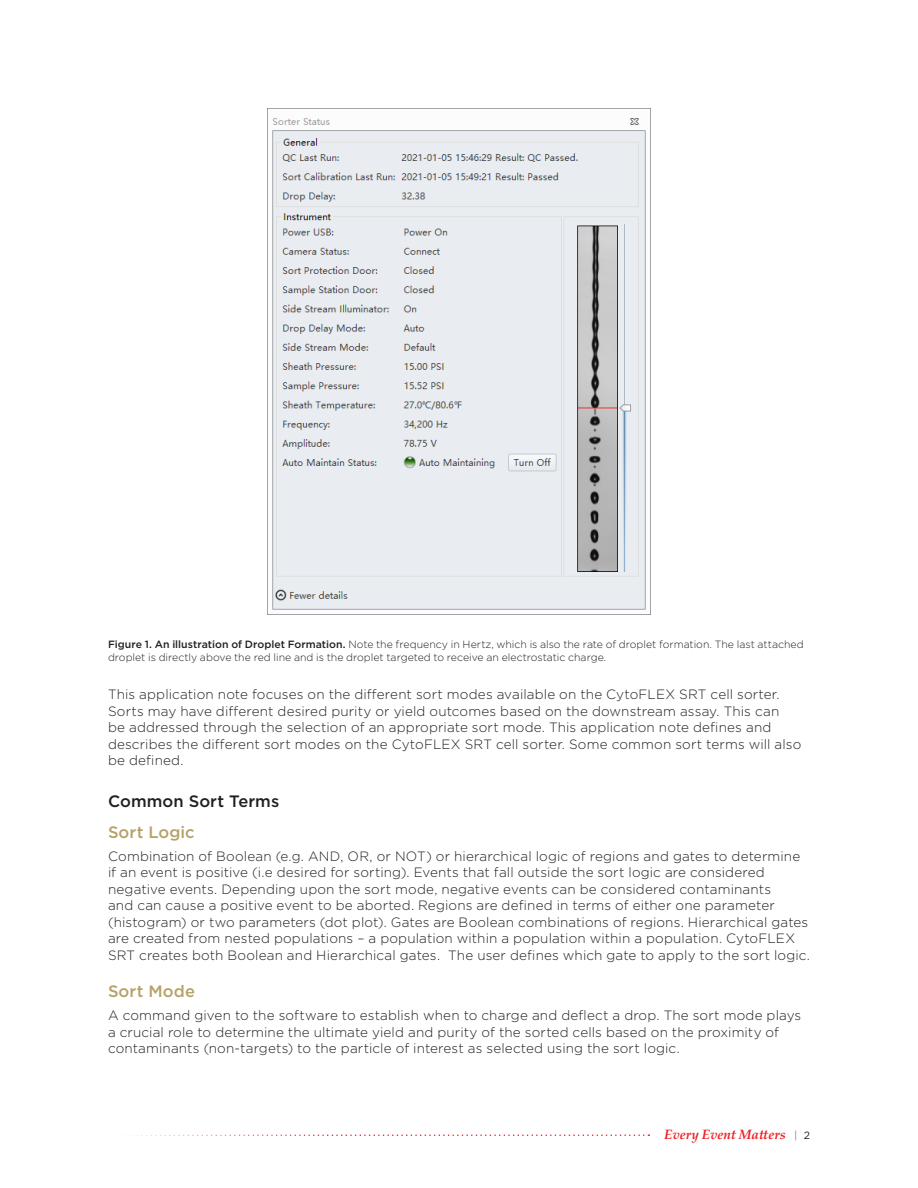
<style>
.page{position:relative;width:918px;height:1188px;background:#fff}
.page>*{position:absolute;margin:0;border:0;box-sizing:border-box;transform-origin:0 0}
.Doc_-_Subheader{font:500 16.5px "Gotham";letter-spacing:.005em;color:#b6a268}
.Doc_-_Body{font:500 16.5px "Gotham";letter-spacing:.005em;color:#231f20}
.Doc_-_Body-2{font:300 13.5px/16.5px "Gotham";letter-spacing:.01em;color:#231f20}
.t1{font:italic 700 13.5px "Palatino Linotype";letter-spacing:-.005em;color:#ee1d23}
.Doc_-_Caption{font:300 10.5px/12.6px "Gotham";color:#231f20}
.s1{font-weight:500}
.s2{font-family:"Gotham";font-weight:400;font-style:normal;font-size:10.5px;color:#7e868d}
.s3{font-family:"Gotham";font-weight:400;font-style:normal;font-size:10.5px;color:#231f20}
</style>
<div class="page">
<svg style="left:123px;top:1134px;width:526px;height:2px"></svg>
<img style="left:267px;top:108px;width:384px;height:506px">
<p class="Doc_-_Caption" style="left:108px;top:638px;width:697px"><span class="s1">Figure 1. An illustration of Droplet Formation.</span> Note the frequency in Hertz, which is also the rate of droplet formation. The last attached droplet is directly above the red line and is the droplet targeted to receive an electrostatic charge.</p>
<p class="Doc_-_Body-2" style="left:108px;top:686px;width:695px">This application note focuses on the different sort modes available on the CytoFLEX SRT cell sorter.<br>Sorts may have different desired purity or yield outcomes based on the downstream assay. This can<br>be addressed through the selection of an appropriate sort mode. This application note defines and describes the different sort modes on the CytoFLEX SRT cell sorter. Some common sort terms will also be defined.</p>
<p class="Doc_-_Body" style="left:108px;top:790px;width:173px">Common Sort Terms</p>
<p class="Doc_-_Subheader" style="left:108px;top:821px;width:88px">Sort Logic</p>
<p class="Doc_-_Body-2" style="left:108px;top:847px;width:704px">Combination of Boolean (e.g. AND, OR, or NOT) or hierarchical logic of regions and gates to determine if an event is positive (i.e desired for sorting). Events that fall outside the sort logic are considered negative events. Depending upon the sort mode, negative events can be considered contaminants<br>and can cause a positive event to be aborted. Regions are defined in terms of either one parameter (histogram) or two parameters (dot plot). Gates are Boolean combinations of regions. Hierarchical gates are created from nested populations – a population within a population within a population. CytoFLEX SRT creates both Boolean and Hierarchical gates. The user defines which gate to apply to the sort logic.</p>
<p class="Doc_-_Subheader" style="left:108px;top:980px;width:88px">Sort Mode</p>
<p class="Doc_-_Body-2" style="left:108px;top:1007px;width:695px">A command given to the software to establish when to charge and deflect a drop. The sort mode plays a crucial role to determine the ultimate yield and purity of the sorted cells based on the proximity of contaminants (non-targets) to the particle of interest as selected using the sort logic.</p>
<p class="t1" style="left:664px;top:1124px;width:147px">Every Event Matters <span class="s2">|</span> <span class="s3">2</span></p>
</div>
